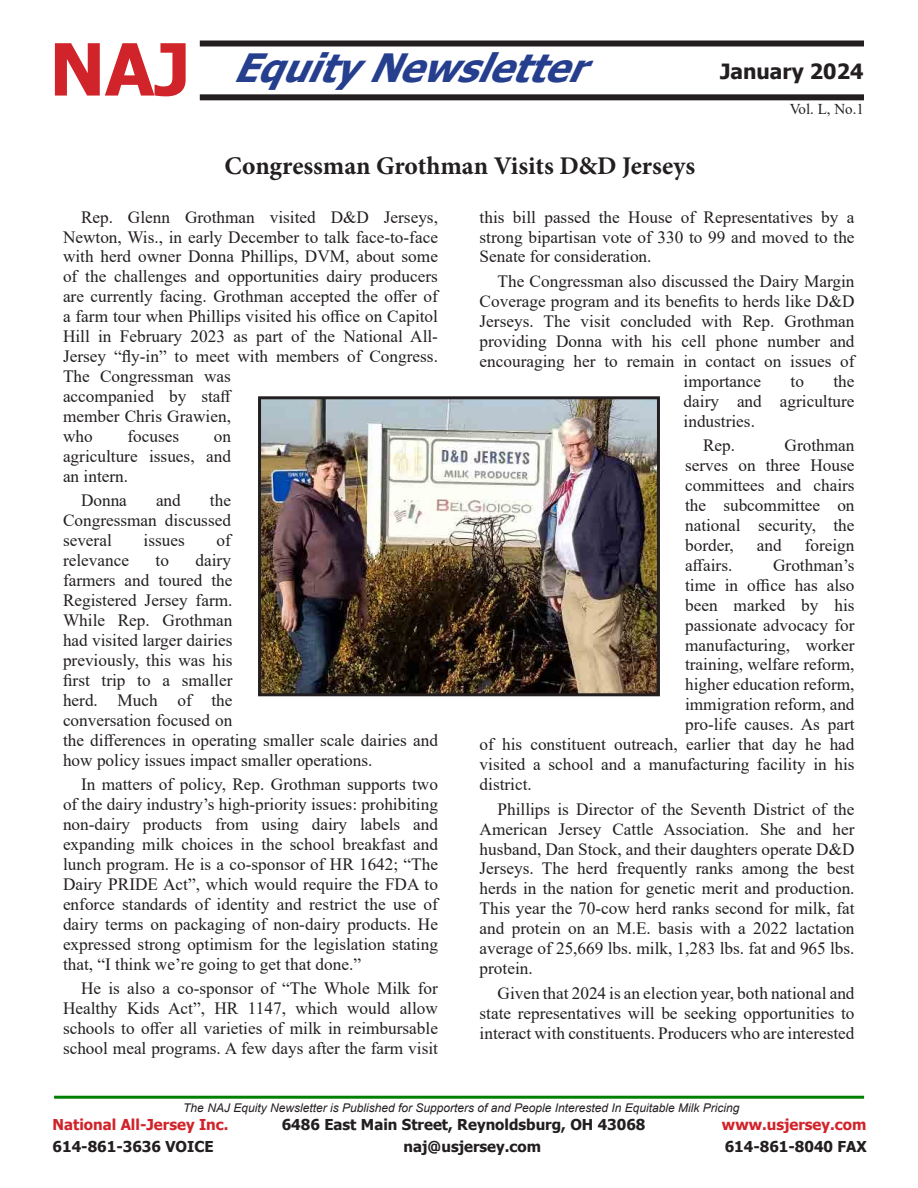
<style>
.page{position:relative;width:918px;height:1188px;background:#fff}
.page>*{position:absolute;margin:0;border:0;box-sizing:border-box;transform-origin:0 0}
.t1{font:700 72px "Tahoma";color:#d1232a}
.t2{font:italic 700 39px "Tahoma";color:#253f8e}
.t3{font:700 25.5px "Minion Pro";letter-spacing:-.005em;color:#231f20}
.t4{font:700 21px "Tahoma";color:#231f20}
.t5{font:17.25px/20px "Times New Roman";color:#231f20;text-align:justify}
.t6{font:700 15px "Tahoma";color:#231f20}
.t7{font:700 15px "Tahoma";color:#d1232a}
.t8{font:15px "Times New Roman";color:#231f20}
.t9{font:italic 12px "Arial";color:#231f20}
</style>
<div class="page">
<div style="left:200px;top:40px;width:664px;height:6px;background:#231f20"></div>
<div style="left:200px;top:94px;width:664px;height:6px;background:#231f20"></div>
<hr style="left:54px;top:1096px;width:810px;height:3px;background:#008000">
<img style="left:262px;top:400px;width:394px;height:292px">
<div style="left:258px;top:396px;width:402px;height:300px;border:3px solid #231f20"></div>
<p class="t1" style="left:50px;top:19px;width:142px">NAJ</p>
<p class="t2" style="left:233px;top:41px;width:379px">EquityNewsletter</p>
<p class="t4" style="left:720px;top:56px;width:145px">January 2024</p>
<p class="t8" style="left:790px;top:99px;width:76px">Vol. L, No.1</p>
<p class="t3" style="left:224px;top:148px;width:472px">Congressman Grothman Visits D&amp;D Jerseys</p>
<p class="t5" style="left:63px;top:206px;width:377px;text-align:left;text-indent:18px">Rep. Glenn Grothman visited D&amp;D Jerseys, Newton, Wis., in early December to talk face-to-face with herd owner Donna Phillips, DVM, about some of the challenges and opportunities dairy producers are currently facing. Grothman accepted the offer of a farm tour when Phillips visited his office on Capitol Hill in February 2023 as part of the National All-Jersey “fly-in” to meet with members of Congress.<br>The Congressman was<br>accompanied by staff<br>member Chris Grawien,<br>who</p>
<p class="t5" style="left:127px;top:426px;width:53px">focuses</p>
<p class="t5" style="left:63px;top:426px;width:170px;text-indent:151px">on agriculture issues, and an intern.</p>
<p class="t5" style="left:81px;top:490px;width:47px">Donna</p>
<p class="t5" style="left:156px;top:490px;width:26px">and</p>
<p class="t5" style="left:63px;top:490px;width:170px;text-indent:147px">the Congressman discussed several</p>
<p class="t5" style="left:144px;top:530px;width:43px">issues</p>
<p class="t5" style="left:217px;top:530px;width:16px">of</p>
<p class="t5" style="left:63px;top:550px;width:377px;text-align:left;text-indent:133px">dairy<br>farmers and toured the<br>Registered Jersey farm.<br>While Rep. Grothman<br>had visited larger dairies<br>previously, this was his<br>first trip to a smaller<br>herd. Much of the<br>conversation focused on<br>the differences in operating smaller scale dairies and how policy issues impact smaller operations.</p>
<p class="t5" style="left:63px;top:774px;width:377px;text-indent:18px">In matters of policy, Rep. Grothman supports two of the dairy industry’s high-priority issues: prohibiting non-dairy products from using dairy labels and expanding milk choices in the school breakfast and lunch program. He is a co-sponsor of HR 1642; “The Dairy PRIDE Act”, which would require the FDA to enforce standards of identity and restrict the use of dairy terms on packaging of non-dairy products. He expressed strong optimism for the legislation stating that, “I think we’re going to get that done.”</p>
<p class="t5" style="left:63px;top:978px;width:377px;text-indent:18px">He is also a co-sponsor of “The Whole Milk for Healthy Kids Act”, HR 1147, which would allow schools to offer all varieties of milk in reimbursable school meal programs. A few days after the farm visit</p>
<p class="t5" style="left:63px;top:550px;width:68px">relevance</p>
<p class="t5" style="left:156px;top:550px;width:15px">to</p>
<p class="t5" style="left:480px;top:206px;width:377px">this bill passed the House of Representatives by a strong bipartisan vote of 330 to 99 and moved to the Senate for consideration.</p>
<p class="t5" style="left:498px;top:271px;width:359px">The Congressman also discussed the Dairy Margin</p>
<p class="t5" style="left:480px;top:291px;width:376px">Coverage program and its benefits to herds like D&amp;D</p>
<p class="t5" style="left:480px;top:311px;width:377px">Jerseys. The visit concluded with Rep. Grothman</p>
<p class="t5" style="left:480px;top:330px;width:377px">providing Donna with his cell phone number and</p>
<p class="t5" style="left:480px;top:350px;width:377px">encouraging her to remain in contact on issues of</p>
<p class="t5" style="left:684px;top:370px;width:79px">importance</p>
<p class="t5" style="left:791px;top:370px;width:15px">to</p>
<p class="t5" style="left:684px;top:370px;width:173px;text-indent:150px">the dairy and agriculture industries.</p>
<p class="t5" style="left:703px;top:435px;width:34px">Rep.</p>
<p class="t5" style="left:685px;top:435px;width:171px;text-indent:100px">Grothman serves on three House committees and chairs the subcommittee on national security, the border,</p>
<p class="t5" style="left:757px;top:534px;width:26px">and</p>
<p class="t5" style="left:805px;top:534px;width:51px">foreign</p>
<p class="t5" style="left:685px;top:554px;width:49px">affairs.</p>
<p class="t5" style="left:773px;top:554px;width:83px">Grothman’s</p>
<p class="t5" style="left:685px;top:574px;width:171px">time in office has also</p>
<p class="t5" style="left:685px;top:594px;width:171px">been marked by his</p>
<p class="t5" style="left:685px;top:614px;width:171px">passionate advocacy for</p>
<p class="t5" style="left:685px;top:634px;width:171px">manufacturing, worker</p>
<p class="t5" style="left:685px;top:654px;width:171px">training, welfare reform,</p>
<p class="t5" style="left:685px;top:674px;width:171px">higher education reform,</p>
<p class="t5" style="left:685px;top:694px;width:171px">immigration reform, and</p>
<p class="t5" style="left:685px;top:714px;width:171px">pro-life causes. As part</p>
<p class="t5" style="left:480px;top:734px;width:377px">of his constituent outreach, earlier that day he had</p>
<p class="t5" style="left:480px;top:754px;width:376px">visited a school and a manufacturing facility in his</p>
<p class="t5" style="left:480px;top:774px;width:54px">district.</p>
<p class="t5" style="left:480px;top:798px;width:377px;text-indent:18px">Phillips is Director of the Seventh District of the American Jersey Cattle Association. She and her husband, Dan Stock, and their daughters operate D&amp;D Jerseys. The herd frequently ranks among the best herds in the nation for genetic merit and production.<br>This year the 70-cow herd ranks second for milk, fat and protein on an M.E. basis with a 2022 lactation average of 25,669 lbs. milk, 1,283 lbs. fat and 965 lbs. protein.</p>
<p class="t5" style="left:480px;top:982px;width:377px;text-indent:18px">Given that 2024 is an election year, both national and state representatives will be seeking opportunities to interact with constituents. Producers who are interested</p>
<p class="t9" style="left:183px;top:1100px;width:558px">The NAJ Equity Newsletter is Published for Supporters of and People Interested In Equitable Milk Pricing</p>
<p class="t7" style="left:53px;top:1114px;width:177px">National All-Jersey Inc.</p>
<p class="t6" style="left:282px;top:1114px;width:365px">6486 East Main Street, Reynoldsburg, OH 43068</p>
<p class="t7" style="left:722px;top:1114px;width:146px">www.usjersey.com</p>
<p class="t6" style="left:53px;top:1136px;width:163px">614-861-3636 VOICE</p>
<p class="t6" style="left:404px;top:1136px;width:139px">naj@usjersey.com</p>
<p class="t6" style="left:725px;top:1136px;width:144px">614-861-8040 FAX</p>
</div>
